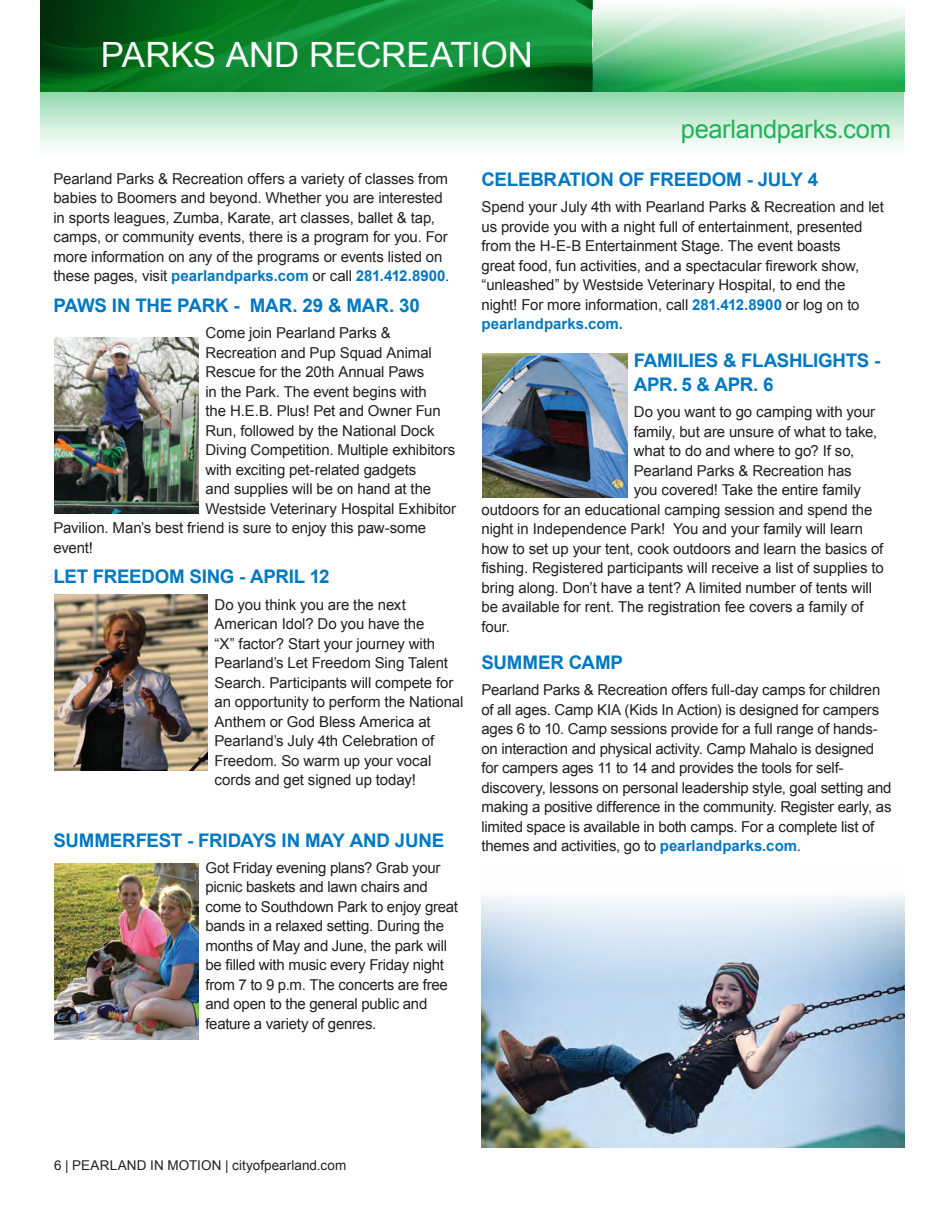
<style>
.page{position:relative;width:945px;height:1215px;background:#fff}
.page>*{position:absolute;margin:0;border:0;box-sizing:border-box;transform-origin:0 0}
.t1{font:34.8px "Arial";letter-spacing:-.005em;color:#fff}
.t2{font:34.5px "Arial";letter-spacing:-.005em;color:#fff}
.t3{font:25.5px "Arial";letter-spacing:-.02em;color:#21b259}
.t4{font:700 18.75px/24px "Arial";letter-spacing:-.01em;color:#0079c2}
.t5{font:15px/19.5px "Arial";letter-spacing:-.01em;color:#231f20}
.t6{font:13.5px "Arial";letter-spacing:.005em;color:#231f20}
.s1{font-weight:700;color:#0079c2}
</style>
<div class="page">
<img style="left:54px;top:595px;width:154px;height:175px">
<img style="left:482px;top:354px;width:145px;height:143px">
<div style="left:40px;top:92px;width:864px;height:64px;background:linear-gradient(to bottom,#96dab0,#fff)"></div>
<img style="left:592px;top:1px;width:312px;height:91px">
<svg style="left:40px;top:1px;width:552px;height:91px;background:#0b7a2a"></svg>
<img style="left:54px;top:864px;width:145px;height:176px">
<img style="left:54px;top:338px;width:145px;height:175px">
<img style="left:482px;top:896px;width:422px;height:252px">
<h1 class="t1" style="left:101px;top:32px;width:433px">PARKS AND R CREATION</h1>
<h2 class="t2" style="left:223px;top:34px;width:193px">CITY NEWS</h2>
<h3 class="t3" style="left:681px;top:112px;width:212px">pearlandparks.com</h3>
<p class="t5" style="left:53px;top:169px;width:397px">Pearland Parks &amp; Recreation offers a variety of classes from babies to Boomers and beyond. Whether you are interested in sports leagues, Zumba, Karate, art classes, ballet &amp; tap, camps, or community events, there is a program for you. For more information on any of the programs or events listed on these pages, visit <span class="s1">pearlandparks.com</span> or call <span class="s1">281.412.8900</span>.</p>
<p class="t4" style="left:53px;top:294px;width:368px">PAWS IN THE PARK - MAR. 29 &amp; MAR. 30</p>
<p class="t5" style="left:205px;top:323px;width:187px">Come join Pearland Parks &amp;</p>
<p class="t5" style="left:205px;top:343px;width:228px">Recreation and Pup Squad Animal</p>
<p class="t5" style="left:205px;top:362px;width:220px">Rescue for the 20th Annual Paws</p>
<p class="t5" style="left:205px;top:382px;width:223px">in the Park. The event begins with</p>
<p class="t5" style="left:205px;top:401px;width:237px">the H.E.B. Plus! Pet and Owner Fun</p>
<p class="t5" style="left:205px;top:421px;width:231px">Run, followed by the National Dock</p>
<p class="t5" style="left:205px;top:440px;width:251px">Diving Competition. Multiple exhibitors</p>
<p class="t5" style="left:205px;top:460px;width:212px">with exciting pet-related gadgets</p>
<p class="t5" style="left:205px;top:479px;width:227px">and supplies will be on hand at the</p>
<p class="t5" style="left:205px;top:499px;width:252px">Westside Veterinary Hospital Exhibitor</p>
<p class="t5" style="left:53px;top:518px;width:374px">Pavilion. Man’s best friend is sure to enjoy this paw-some</p>
<p class="t5" style="left:53px;top:538px;width:41px">event!</p>
<p class="t4" style="left:53px;top:565px;width:278px">LET FREEDOM SING - APRIL 12</p>
<p class="t5" style="left:215px;top:595px;width:250px">Do you think you are the next<br>American Idol? Do you have the<br>“X” factor? Start your journey with<br>Pearland’s Let Freedom Sing Talent<br>Search. Participants will compete for an opportunity to perform the National<br>Anthem or God Bless America at<br>Pearland’s July 4th Celebration of<br>Freedom. So warm up your vocal cords and get signed up today!</p>
<p class="t4" style="left:53px;top:828px;width:392px">SUMMERFEST - FRIDAYS IN MAY AND JUNE</p>
<p class="t5" style="left:205px;top:858px;width:254px">Got Friday evening plans? Grab your picnic baskets and lawn chairs and come to Southdown Park to enjoy great bands in a relaxed setting. During the months of May and June, the park will be filled with music every Friday night from 7 to 9 p.m. The concerts are free and open to the general public and feature a variety of genres.</p>
<p class="t4" style="left:482px;top:168px;width:338px">CELEBRATION OF FREEDOM - JULY 4</p>
<p class="t5" style="left:482px;top:198px;width:404px">Spend your July 4th with Pearland Parks &amp; Recreation and let us provide you with a night full of entertainment, presented from the H-E-B Entertainment Stage. The event boasts<br>great food, fun activities, and a spectacular firework show, “unleashed” by Westside Veterinary Hospital, to end the night! For more information, call <span class="s1">281.412.8900</span> or log on to <span class="s1">pearlandparks.com.</span></p>
<p class="t4" style="left:634px;top:349px;width:248px">FAMILIES &amp; FLASHLIGHTS -<br>APR. 5 &amp; APR. 6</p>
<p class="t5" style="left:634px;top:402px;width:243px">Do you want to go camping with your</p>
<p class="t5" style="left:634px;top:422px;width:245px">family, but are unsure of what to take,</p>
<p class="t5" style="left:634px;top:441px;width:222px">what to do and where to go? If so,</p>
<p class="t5" style="left:634px;top:461px;width:219px">Pearland Parks &amp; Recreation has</p>
<p class="t5" style="left:634px;top:480px;width:229px">you covered! Take the entire family</p>
<p class="t5" style="left:482px;top:500px;width:392px">outdoors for an educational camping session and spend the</p>
<p class="t5" style="left:482px;top:519px;width:383px">night in Independence Park! You and your family will learn</p>
<p class="t5" style="left:482px;top:539px;width:403px">how to set up your tent, cook outdoors and learn the basics of</p>
<p class="t5" style="left:482px;top:558px;width:404px">fishing. Registered participants will receive a list of supplies to</p>
<p class="t5" style="left:482px;top:578px;width:392px">bring along. Don’t have a tent? A limited number of tents will</p>
<p class="t5" style="left:482px;top:597px;width:384px">be available for rent. The registration fee covers a family of</p>
<p class="t5" style="left:482px;top:617px;width:30px">four.</p>
<p class="t4" style="left:482px;top:651px;width:143px">SUMMER CAMP</p>
<p class="t5" style="left:482px;top:681px;width:412px">Pearland Parks &amp; Recreation offers full-day camps for children of all ages. Camp KIA (Kids In Action) is designed for campers ages 6 to 10. Camp sessions provide for a full range of hands&shy;on interaction and physical activity. Camp Mahalo is designed for campers ages 11 to 14 and provides the tools for self&shy;discovery, lessons on personal leadership style, goal setting and making a positive difference in the community. Register early, as limited space is available in both camps. For a complete list of themes and activities, go to <span class="s1">pearlandparks.com</span>.</p>
<p class="t6" style="left:54px;top:1156px;width:294px">6 | PEARLAND IN MOTION | cityofpearland.com</p>
</div>
